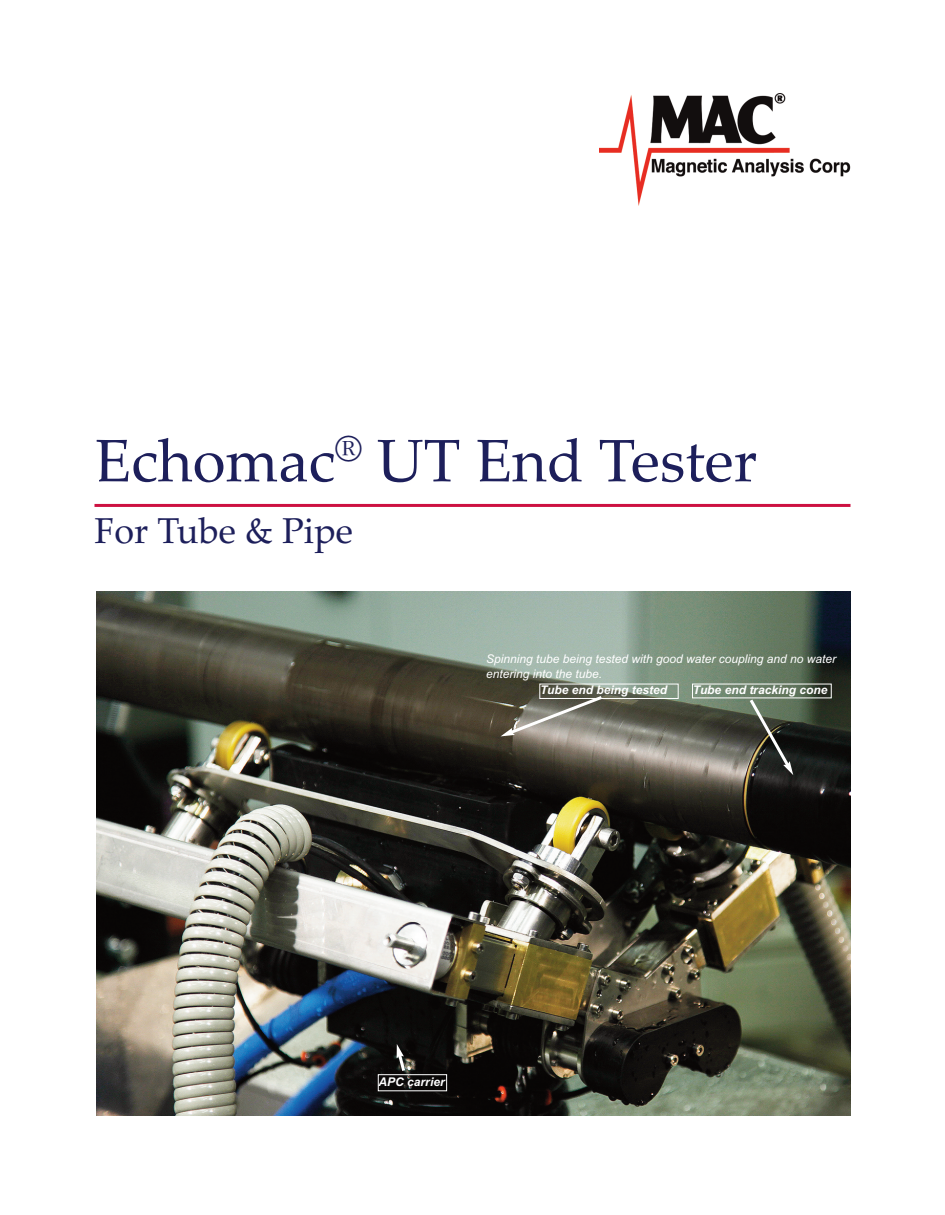
<style>
.page{position:relative;width:945px;height:1215px;background:#fff}
.page>*{position:absolute;margin:0;border:0;box-sizing:border-box;transform-origin:0 0}
.t1{font:60px "Palatino Linotype";color:#1d1f5b}
.t2{font:36px "Palatino Linotype";color:#1d1f5b}
.t3{font:italic 12px/14.4px "Arial";color:#fff}
.t4{font:italic 700 12px "Arial";color:#fff}
</style>
<div class="page">
<hr style="left:94px;top:504px;width:756px;height:3px;background:#cd1141">
<img style="left:97px;top:592px;width:753px;height:523px">
<svg style="left:396px;top:1044px;width:11px;height:30px"></svg>
<svg style="left:747px;top:698px;width:46px;height:77px;background:#4d5247"></svg>
<svg style="left:501px;top:694px;width:104px;height:42px;background:#838075"></svg>
<div style="left:378px;top:1074px;width:69px;height:17px;border:1px solid #fff"></div>
<div style="left:539px;top:684px;width:140px;height:15px;border:1px solid #fff"></div>
<img style="left:600px;top:94px;width:250px;height:112px">
<h1 class="t1" style="left:94px;top:425px;width:664px">Echomac<sup>®</sup> UT End Tester</h1>
<h2 class="t2" style="left:94px;top:510px;width:260px">For Tube &amp; Pipe</h2>
<p class="t3" style="left:486px;top:652px;width:352px">Spinning tube being tested with good water coupling and no water entering into the tube.</p>
<p class="t4" style="left:540px;top:683px;width:129px">Tube end being tested</p>
<p class="t4" style="left:693px;top:683px;width:136px">Tube end tracking cone</p>
<p class="t4" style="left:379px;top:1075px;width:68px">APC carrier</p>
</div>
